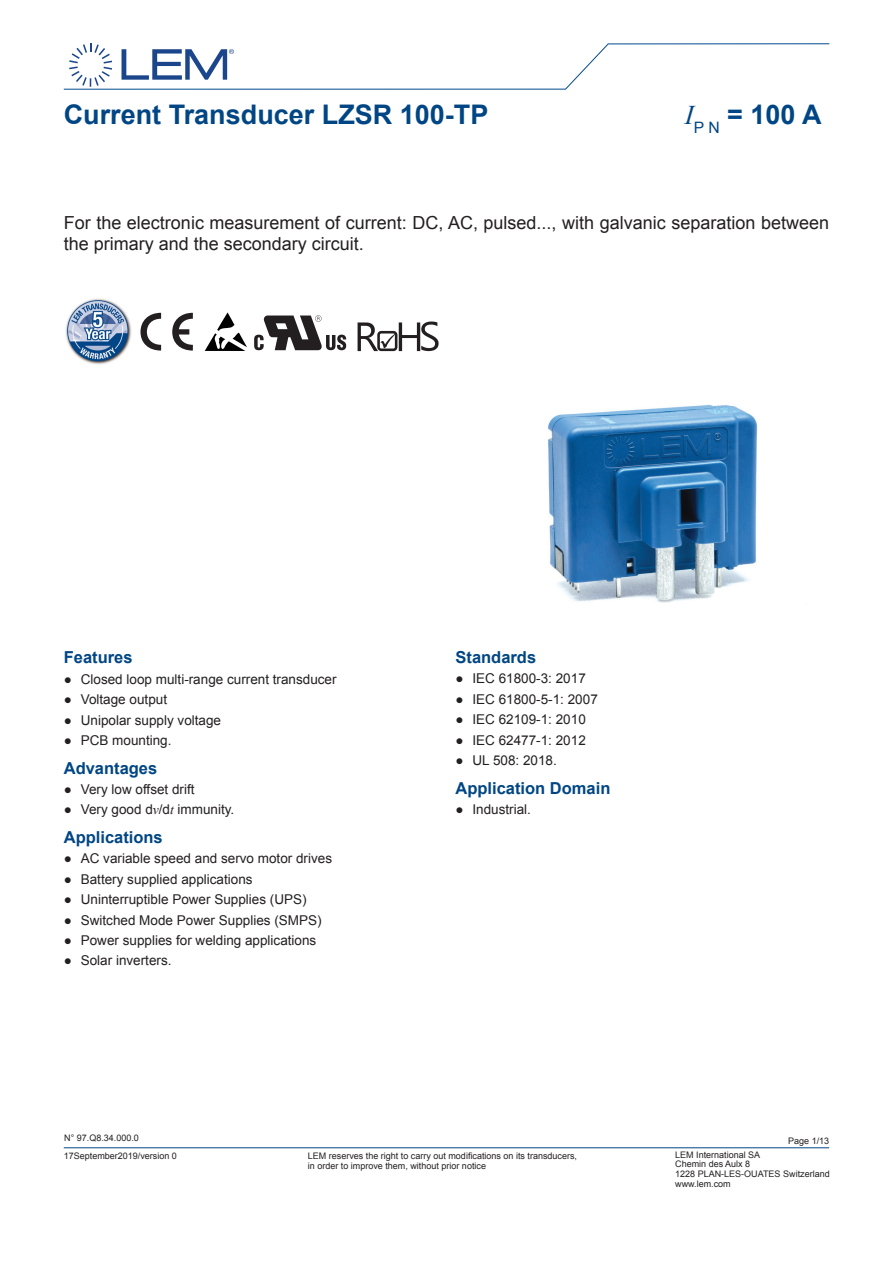
<style>
.page{position:relative;width:893px;height:1263px;background:#fff}
.page>*{position:absolute;margin:0;border:0;box-sizing:border-box;transform-origin:0 0}
.t1{font:700 27px "Arial";color:#004684}
.Introduction_text{font:18px/21.6px "Arial";color:#231f20}
.Blue_title{font:700 16.5px "Arial";color:#004684}
.t2{font:13.5px "Arial";color:#231f20}
.t3{font:9px/9.8px "Arial";color:#231f20}
.s1{font-family:"Times New Roman";font-weight:400;font-style:italic}
.s2{font-family:"Times New Roman";font-style:italic}
</style>
<div class="page">
<svg style="left:64px;top:43px;width:765px;height:47px"></svg>
<hr style="left:64px;top:1147px;width:765px;height:1px;background:#004685">
<img style="left:65px;top:298px;width:67px;height:67px">
<svg style="left:140px;top:313px;width:21px;height:38px"></svg>
<svg style="left:172px;top:313px;width:21px;height:38px"></svg>
<svg style="left:254px;top:315px;width:92px;height:35px"></svg>
<svg style="left:358px;top:321px;width:81px;height:30px"></svg>
<svg style="left:205px;top:312px;width:42px;height:39px"></svg>
<img style="left:548px;top:404px;width:210px;height:199px">
<h1 class="t1" style="left:64px;top:96px;width:426px">Current Transducer LZSR 100-TP</h1>
<h1 class="t1" style="left:685px;top:96px;width:138px"><span class="s1">I</span><sub>P</sub> <sub>N</sub> = 100 A</h1>
<p class="Introduction_text" style="left:64px;top:212px;width:767px">For the electronic measurement of current: DC, AC, pulsed..., with galvanic separation between the primary and the secondary circuit.</p>
<p class="Blue_title" style="left:64px;top:647px;width:70px">Features</p>
<p class="t2" style="left:64px;top:670px;width:274px">● Closed loop multi-range current transducer</p>
<p class="t2" style="left:64px;top:691px;width:105px">● Voltage output</p>
<p class="t2" style="left:64px;top:711px;width:159px">● Unipolar supply voltage</p>
<p class="t2" style="left:64px;top:732px;width:109px">● PCB mounting.</p>
<p class="Blue_title" style="left:64px;top:757px;width:95px">Advantages</p>
<p class="t2" style="left:64px;top:780px;width:132px">● Very low offset drift</p>
<p class="t2" style="left:64px;top:801px;width:172px">● Very good d<span class="s2">v</span>/d<span class="s2">t</span> immunity.</p>
<p class="Blue_title" style="left:64px;top:826px;width:101px">Applications</p>
<p class="t2" style="left:64px;top:850px;width:270px">● AC variable speed and servo motor drives</p>
<p class="t2" style="left:64px;top:870px;width:190px">● Battery supplied applications</p>
<p class="t2" style="left:64px;top:890px;width:244px">● Uninterruptible Power Supplies (UPS)</p>
<p class="t2" style="left:64px;top:911px;width:259px">● Switched Mode Power Supplies (SMPS)</p>
<p class="t2" style="left:64px;top:931px;width:254px">● Power supplies for welding applications</p>
<p class="t2" style="left:64px;top:952px;width:109px">● Solar inverters.</p>
<p class="t3" style="left:64px;top:1133px;width:76px">N° 97.Q8.34.000.0</p>
<p class="Blue_title" style="left:455px;top:646px;width:82px">Standards</p>
<p class="t2" style="left:455px;top:670px;width:132px">● IEC 61800-3: 2017</p>
<p class="t2" style="left:455px;top:690px;width:144px">● IEC 61800-5-1: 2007</p>
<p class="t2" style="left:455px;top:711px;width:132px">● IEC 62109-1: 2010</p>
<p class="t2" style="left:455px;top:731px;width:132px">● IEC 62477-1: 2012</p>
<p class="t2" style="left:455px;top:752px;width:103px">● UL 508: 2018.</p>
<p class="Blue_title" style="left:455px;top:777px;width:156px">Application Domain</p>
<p class="t2" style="left:455px;top:800px;width:77px">● Industrial.</p>
<p class="t3" style="left:788px;top:1135px;width:43px">Page 1/13</p>
<p class="t3" style="left:64px;top:1150px;width:115px">17September2019/version 0</p>
<p class="t3" style="left:675px;top:1150px;width:156px">LEM International SA<br>Chemin des Aulx 8<br>1228 PLAN-LES-OUATES Switzerland www.lem.com</p>
<p class="t3" style="left:308px;top:1151px;width:271px">LEM reserves the right to carry out modifications on its transducers, in order to improve them, without prior notice</p>
</div>
